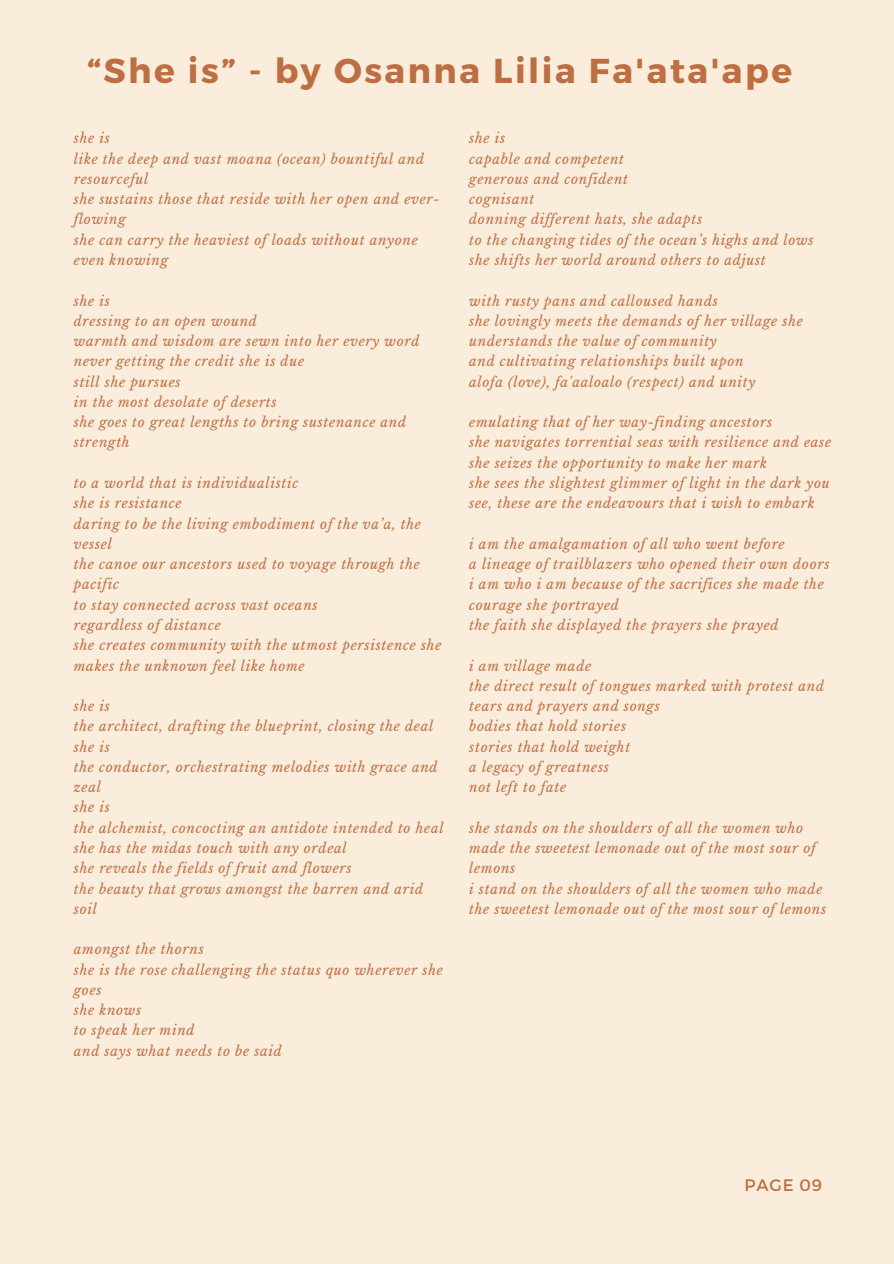
<style>
.page{position:relative;width:894px;height:1264px;background:#fff}
.page>*{position:absolute;margin:0;border:0;box-sizing:border-box;transform-origin:0 0}
.t1{font:700 34.5px "Montserrat";letter-spacing:.075em;color:#bf6e42}
.t2{font:16.5px "Montserrat";letter-spacing:.05em;color:#bf6e42}
.t3{font:italic 13.5px/20.2px "Libre Baskerville";letter-spacing:.05em;color:#c47043}
</style>
<div class="page">
<div style="left:0;top:0;width:893px;height:1263px;background:#fbeddc"></div>
<p class="t1" style="left:87px;top:48px;width:706px">“She is” - by Osanna Lilia Fa'ata'ape</p>
<p class="t3" style="left:74px;top:128px;width:37px">she is</p>
<p class="t3" style="left:74px;top:149px;width:351px">like the deep and vast moana (ocean) bountiful and resourceful</p>
<p class="t3" style="left:74px;top:189px;width:367px">she sustains those that reside with her open and ever&shy;flowing</p>
<p class="t3" style="left:74px;top:230px;width:345px">she can carry the heaviest of loads without anyone even knowing</p>
<p class="t3" style="left:74px;top:291px;width:37px">she is</p>
<p class="t3" style="left:74px;top:311px;width:185px">dressing to an open wound</p>
<p class="t3" style="left:74px;top:331px;width:347px">warmth and wisdom are sewn into her every word never getting the credit she is due</p>
<p class="t3" style="left:74px;top:372px;width:108px">still she pursues</p>
<p class="t3" style="left:74px;top:392px;width:204px">in the most desolate of deserts</p>
<p class="t3" style="left:74px;top:412px;width:334px">she goes to great lengths to bring sustenance and strength</p>
<p class="t3" style="left:74px;top:473px;width:226px">to a world that is individualistic</p>
<p class="t3" style="left:74px;top:493px;width:109px">she is resistance</p>
<p class="t3" style="left:74px;top:513px;width:348px">daring to be the living embodiment of the va’a, the vessel</p>
<p class="t3" style="left:74px;top:554px;width:347px">the canoe our ancestors used to voyage through the pacific</p>
<p class="t3" style="left:74px;top:595px;width:245px">to stay connected across vast oceans</p>
<p class="t3" style="left:74px;top:615px;width:148px">regardless of distance</p>
<p class="t3" style="left:74px;top:635px;width:369px">she creates community with the utmost persistence she makes the unknown feel like home</p>
<p class="t3" style="left:74px;top:696px;width:37px">she is</p>
<p class="t3" style="left:74px;top:716px;width:361px">the architect, drafting the blueprint, closing the deal</p>
<p class="t3" style="left:74px;top:736px;width:37px">she is</p>
<p class="t3" style="left:74px;top:757px;width:365px">the conductor, orchestrating melodies with grace and zeal</p>
<p class="t3" style="left:74px;top:797px;width:37px">she is</p>
<p class="t3" style="left:74px;top:817px;width:371px">the alchemist, concocting an antidote intended to heal</p>
<p class="t3" style="left:74px;top:838px;width:274px">she has the midas touch with any ordeal</p>
<p class="t3" style="left:74px;top:858px;width:279px">she reveals the fields of fruit and flowers</p>
<p class="t3" style="left:74px;top:878px;width:351px">the beauty that grows amongst the barren and arid soil</p>
<p class="t3" style="left:74px;top:939px;width:131px">amongst the thorns</p>
<p class="t3" style="left:74px;top:959px;width:370px">she is the rose challenging the status quo wherever she goes</p>
<p class="t3" style="left:74px;top:1000px;width:69px">she knows</p>
<p class="t3" style="left:74px;top:1020px;width:122px">to speak her mind</p>
<p class="t3" style="left:74px;top:1040px;width:209px">and says what needs to be said</p>
<p class="t3" style="left:469px;top:128px;width:37px">she is</p>
<p class="t3" style="left:469px;top:149px;width:156px">capable and competent</p>
<p class="t3" style="left:469px;top:169px;width:160px">generous and confident</p>
<p class="t3" style="left:469px;top:189px;width:67px">cognisant</p>
<p class="t3" style="left:469px;top:209px;width:234px">donning different hats, she adapts</p>
<p class="t3" style="left:469px;top:230px;width:346px">to the changing tides of the ocean’s highs and lows</p>
<p class="t3" style="left:469px;top:250px;width:298px">she shifts her world around others to adjust</p>
<p class="t3" style="left:469px;top:291px;width:250px">with rusty pans and calloused hands</p>
<p class="t3" style="left:469px;top:311px;width:335px">she lovingly meets the demands of her village she understands the value of community</p>
<p class="t3" style="left:469px;top:351px;width:276px">and cultivating relationships built upon</p>
<p class="t3" style="left:469px;top:372px;width:288px">alofa (love), fa'aaloalo (respect) and unity</p>
<p class="t3" style="left:469px;top:412px;width:304px">emulating that of her way-finding ancestors</p>
<p class="t3" style="left:469px;top:432px;width:363px">she navigates torrential seas with resilience and ease</p>
<p class="t3" style="left:469px;top:453px;width:299px">she seizes the opportunity to make her mark</p>
<p class="t3" style="left:469px;top:473px;width:362px">she sees the slightest glimmer of light in the dark you see, these are the endeavours that i wish to embark</p>
<p class="t3" style="left:469px;top:534px;width:317px">i am the amalgamation of all who went before</p>
<p class="t3" style="left:469px;top:554px;width:361px">a lineage of trailblazers who opened their own doors</p>
<p class="t3" style="left:469px;top:574px;width:356px">i am who i am because of the sacrifices she made the courage she portrayed</p>
<p class="t3" style="left:469px;top:615px;width:311px">the faith she displayed the prayers she prayed</p>
<p class="t3" style="left:469px;top:655px;width:123px">i am village made</p>
<p class="t3" style="left:469px;top:676px;width:356px">the direct result of tongues marked with protest and tears and prayers and songs</p>
<p class="t3" style="left:469px;top:716px;width:158px">bodies that hold stories</p>
<p class="t3" style="left:469px;top:736px;width:162px">stories that hold weight</p>
<p class="t3" style="left:469px;top:757px;width:141px">a legacy of greatness</p>
<p class="t3" style="left:469px;top:777px;width:98px">not left to fate</p>
<p class="t3" style="left:469px;top:817px;width:348px">she stands on the shoulders of all the women who made the sweetest lemonade out of the most sour of lemons</p>
<p class="t3" style="left:469px;top:878px;width:358px">i stand on the shoulders of all the women who made the sweetest lemonade out of the most sour of lemons</p>
<p class="t2" style="left:744px;top:1174px;width:79px">PAGE 09</p>
</div>
